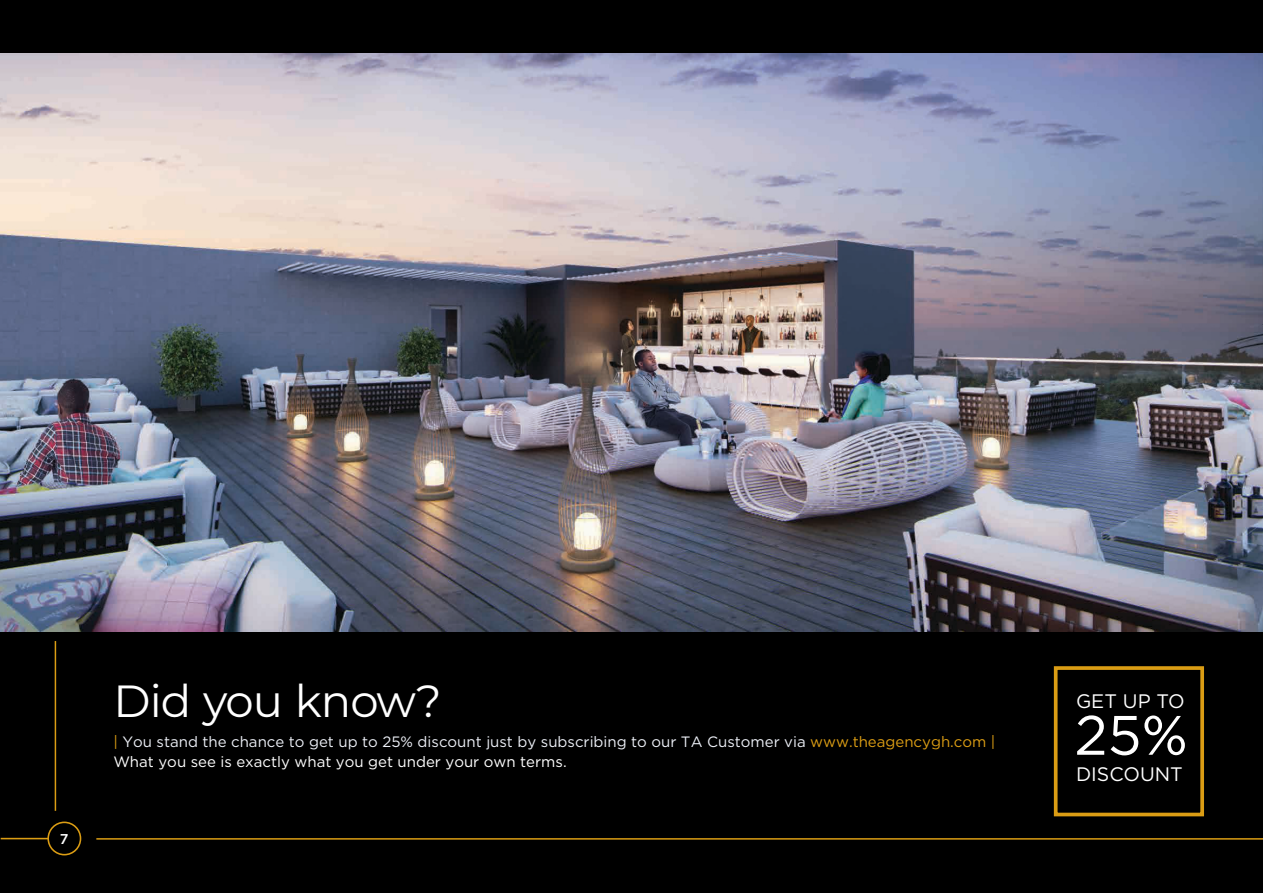
<style>
.page{position:relative;width:1263px;height:893px;background:#fff}
.page>*{position:absolute;margin:0;border:0;box-sizing:border-box;transform-origin:0 0}
.t1{font:55.5px "Gotham";color:#fff}
.t2{font:45px "Montserrat";letter-spacing:-.02em;color:#fff}
.t3{font:19.5px "Gotham";color:#fff}
.t4{font:15px/19px "Gotham";color:#eceff6}
.t5{font:500 14.25px "Gotham";color:#fff}
.s1{color:#db9d14}
.s2{color:#fff}
</style>
<div class="page">
<div style="left:1px;top:0;width:1262px;height:893px;background:#000"></div>
<img style="left:1px;top:54px;width:1262px;height:577px">
<hr style="left:96px;top:838px;width:1167px;height:2px;background:#db9d14">
<hr style="left:55px;top:641px;width:1px;height:170px;background:#db9d14">
<hr style="left:1px;top:838px;width:64px;height:1px;background:#db9d14">
<div style="left:48px;top:822px;width:33px;height:33px;background:#cc9212;border-radius:50%"></div>
<div style="left:47px;top:821px;width:34px;height:34px;background:#000;border:2px solid #db9d14;border-radius:50%"></div>
<div style="left:1054px;top:666px;width:150px;height:150px;border:4px solid #db9d14"></div>
<p class="t5" style="left:60px;top:833px;width:10px">7</p>
<h2 class="t2" style="left:113px;top:674px;width:330px">Did you know?</h2>
<p class="t4" style="left:113px;top:734px;width:884px"><span class="s1">|</span> You stand the chance to get up to 25% discount just by subscribing to our TA Customer via <span class="s1">www.theagencygh.com |<br></span><span class="s2">What you see is exactly what you get under your own terms.</span></p>
<h3 class="t3" style="left:1076px;top:693px;width:110px">GET UP TO</h3>
<h1 class="t1" style="left:1074px;top:714px;width:115px">25%</h1>
<h3 class="t3" style="left:1076px;top:767px;width:108px">DISCOUNT</h3>
</div>
